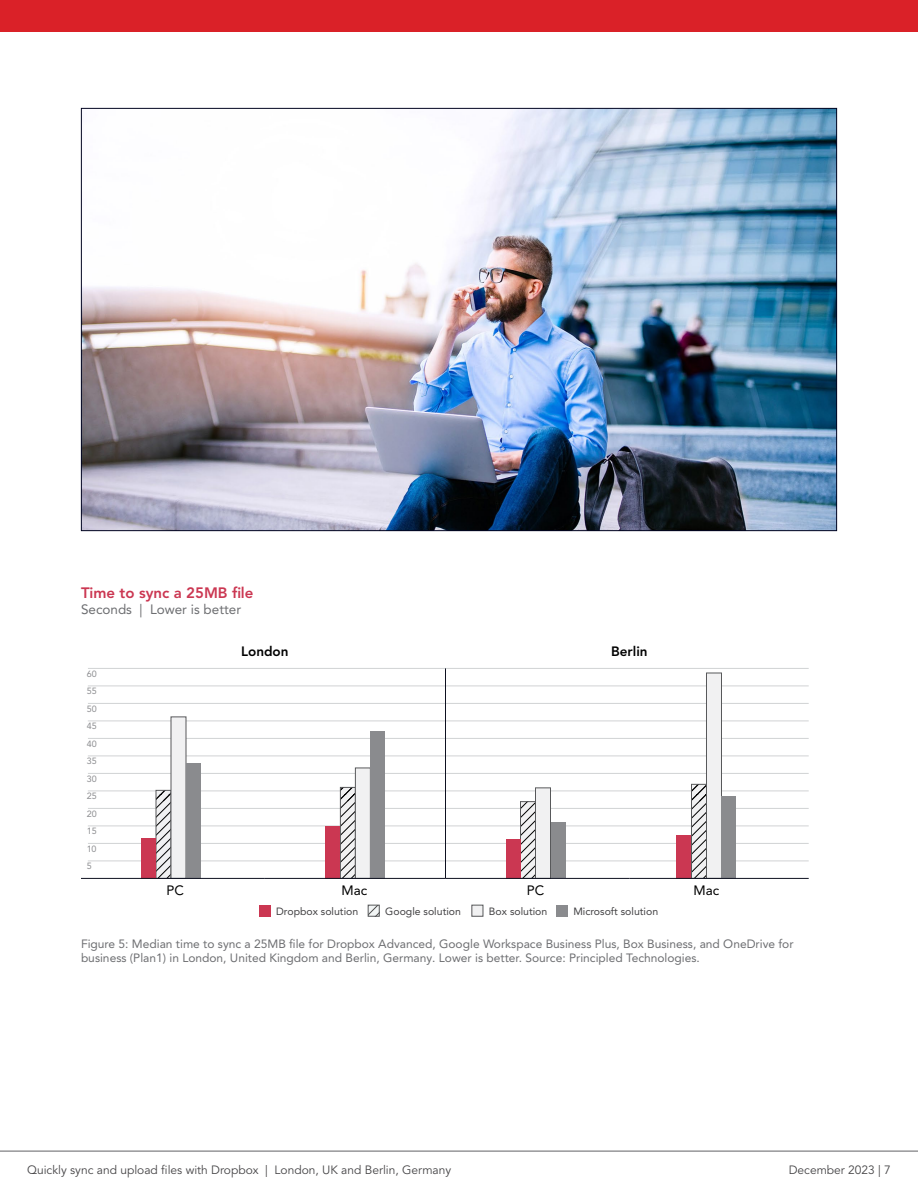
<style>
.page{position:relative;width:918px;height:1188px;background:#fff}
.page>*{position:absolute;margin:0;border:0;box-sizing:border-box;transform-origin:0 0}
.t1{font:800 15px "Avenir LT Pro";color:#cb3752}
.t2{font:13.5px "Avenir LT Pro";color:#6d6e71}
.t3{font:800 13.5px "Avenir LT Pro";color:#000}
.t4{font:13.5px "Avenir LT Pro";color:#000}
.t5{font:12px/14.4px "Avenir LT Pro";color:#6d6e71}
.t6{font:12px "Avenir LT Pro";color:#464547}
.t7{font:10.5px "Avenir LT Pro";color:#414042}
.t8{font:9px "Avenir LT Pro";color:#8a8b8e}
</style>
<div class="page">
<hr style="left:88px;top:791px;width:721px;height:1px;background:#d1d3d4">
<hr style="left:88px;top:773px;width:721px;height:1px;background:#d1d3d4">
<hr style="left:88px;top:756px;width:721px;height:1px;background:#d1d3d4">
<hr style="left:88px;top:738px;width:721px;height:1px;background:#d1d3d4">
<hr style="left:88px;top:721px;width:721px;height:1px;background:#d1d3d4">
<hr style="left:88px;top:703px;width:721px;height:1px;background:#d1d3d4">
<hr style="left:88px;top:686px;width:721px;height:1px;background:#d1d3d4">
<hr style="left:88px;top:668px;width:721px;height:1px;background:#d1d3d4">
<hr style="left:88px;top:861px;width:721px;height:1px;background:#d1d3d4">
<hr style="left:88px;top:843px;width:721px;height:1px;background:#d1d3d4">
<hr style="left:88px;top:826px;width:721px;height:1px;background:#d1d3d4">
<hr style="left:88px;top:808px;width:721px;height:1px;background:#d1d3d4">
<svg style="left:522px;top:803px;width:12px;height:74px"></svg>
<div style="left:520px;top:801px;width:16px;height:78px;border:1px solid #58595b"></div>
<div style="left:536px;top:788px;width:15px;height:90px;background:#f1f1f2"></div>
<div style="left:535px;top:787px;width:16px;height:92px;border:1px solid #58595b"></div>
<div style="left:551px;top:823px;width:15px;height:55px;background:#8a8b8e"></div>
<div style="left:506px;top:839px;width:15px;height:39px;background:#cb3752"></div>
<svg style="left:693px;top:786px;width:12px;height:91px"></svg>
<div style="left:691px;top:784px;width:16px;height:95px;border:1px solid #58595b"></div>
<div style="left:706px;top:673px;width:15px;height:205px;background:#f1f1f2"></div>
<div style="left:706px;top:673px;width:16px;height:206px;border:1px solid #58595b"></div>
<div style="left:721px;top:796px;width:15px;height:82px;background:#8a8b8e"></div>
<div style="left:676px;top:835px;width:15px;height:43px;background:#cb3752"></div>
<svg style="left:158px;top:792px;width:11px;height:85px"></svg>
<div style="left:156px;top:790px;width:15px;height:89px;border:1px solid #58595b"></div>
<div style="left:171px;top:717px;width:15px;height:161px;background:#f1f1f2"></div>
<div style="left:186px;top:763px;width:15px;height:115px;background:#8a8b8e"></div>
<div style="left:141px;top:838px;width:15px;height:40px;background:#cb3752"></div>
<svg style="left:342px;top:789px;width:12px;height:88px"></svg>
<div style="left:340px;top:787px;width:16px;height:92px;border:1px solid #58595b"></div>
<div style="left:355px;top:768px;width:15px;height:110px;background:#f1f1f2"></div>
<div style="left:355px;top:768px;width:16px;height:111px;border:1px solid #58595b"></div>
<div style="left:370px;top:731px;width:15px;height:147px;background:#8a8b8e"></div>
<div style="left:325px;top:826px;width:15px;height:52px;background:#cb3752"></div>
<svg style="left:370px;top:907px;width:8px;height:8px"></svg>
<div style="left:368px;top:905px;width:12px;height:12px;border:1px solid #58595b"></div>
<div style="left:472px;top:905px;width:11px;height:11px;background:#f1f1f2"></div>
<div style="left:471px;top:905px;width:12px;height:12px;border:1px solid #58595b"></div>
<div style="left:556px;top:905px;width:11px;height:11px;background:#8a8b8e"></div>
<div style="left:259px;top:905px;width:11px;height:11px;background:#cb3752"></div>
<hr style="left:81px;top:878px;width:184px;height:1px;background:#0e1120">
<hr style="left:265px;top:878px;width:181px;height:1px;background:#0e1120">
<hr style="left:446px;top:878px;width:183px;height:1px;background:#0e1120">
<hr style="left:629px;top:878px;width:180px;height:1px;background:#0e1120">
<hr style="left:445px;top:668px;width:1px;height:210px;background:#0e1120">
<img style="left:83px;top:110px;width:752px;height:419px">
<hr style="left:0;top:1151px;width:918px;height:1px;background:#616264">
<div style="left:0;top:0;width:918px;height:32px;background:#da2128"></div>
<p class="t1" style="left:81px;top:584px;width:174px">Time to sync a 25MB file</p>
<p class="t2" style="left:81px;top:601px;width:162px">Seconds | Lower is better</p>
<p class="t8" style="left:87px;top:668px;width:12px">60</p>
<p class="t8" style="left:87px;top:686px;width:12px">55</p>
<p class="t8" style="left:87px;top:703px;width:12px">50</p>
<p class="t8" style="left:87px;top:721px;width:12px">45</p>
<p class="t8" style="left:87px;top:738px;width:12px">40</p>
<p class="t8" style="left:87px;top:756px;width:12px">35</p>
<p class="t8" style="left:87px;top:773px;width:12px">30</p>
<p class="t8" style="left:87px;top:791px;width:12px">25</p>
<p class="t8" style="left:87px;top:808px;width:12px">20</p>
<p class="t8" style="left:87px;top:826px;width:12px">15</p>
<p class="t8" style="left:87px;top:843px;width:11px">10</p>
<p class="t8" style="left:87px;top:861px;width:7px">5</p>
<p class="t3" style="left:241px;top:644px;width:49px">London</p>
<p class="t3" style="left:611px;top:644px;width:38px">Berlin</p>
<p class="t4" style="left:166px;top:882px;width:19px">PC</p>
<p class="t4" style="left:342px;top:882px;width:27px">Mac</p>
<p class="t4" style="left:527px;top:882px;width:19px">PC</p>
<p class="t4" style="left:694px;top:882px;width:27px">Mac</p>
<p class="t7" style="left:276px;top:905px;width:84px">Dropbox solution</p>
<p class="t7" style="left:385px;top:905px;width:77px">Google solution</p>
<p class="t7" style="left:489px;top:905px;width:60px">Box solution</p>
<p class="t7" style="left:573px;top:905px;width:86px">Microsoft solution</p>
<p class="t5" style="left:81px;top:936px;width:714px">Figure 5: Median time to sync a 25MB file for Dropbox Advanced, Google Workspace Business Plus, Box Business, and OneDrive for business (Plan1) in London, United Kingdom and Berlin, Germany. Lower is better. Source: Principled Technologies.</p>
<p class="t6" style="left:27px;top:1163px;width:426px">Quickly sync and upload files with Dropbox | London, UK and Berlin, Germany</p>
<p class="t6" style="left:789px;top:1163px;width:104px">December 2023 | 7</p>
</div>
